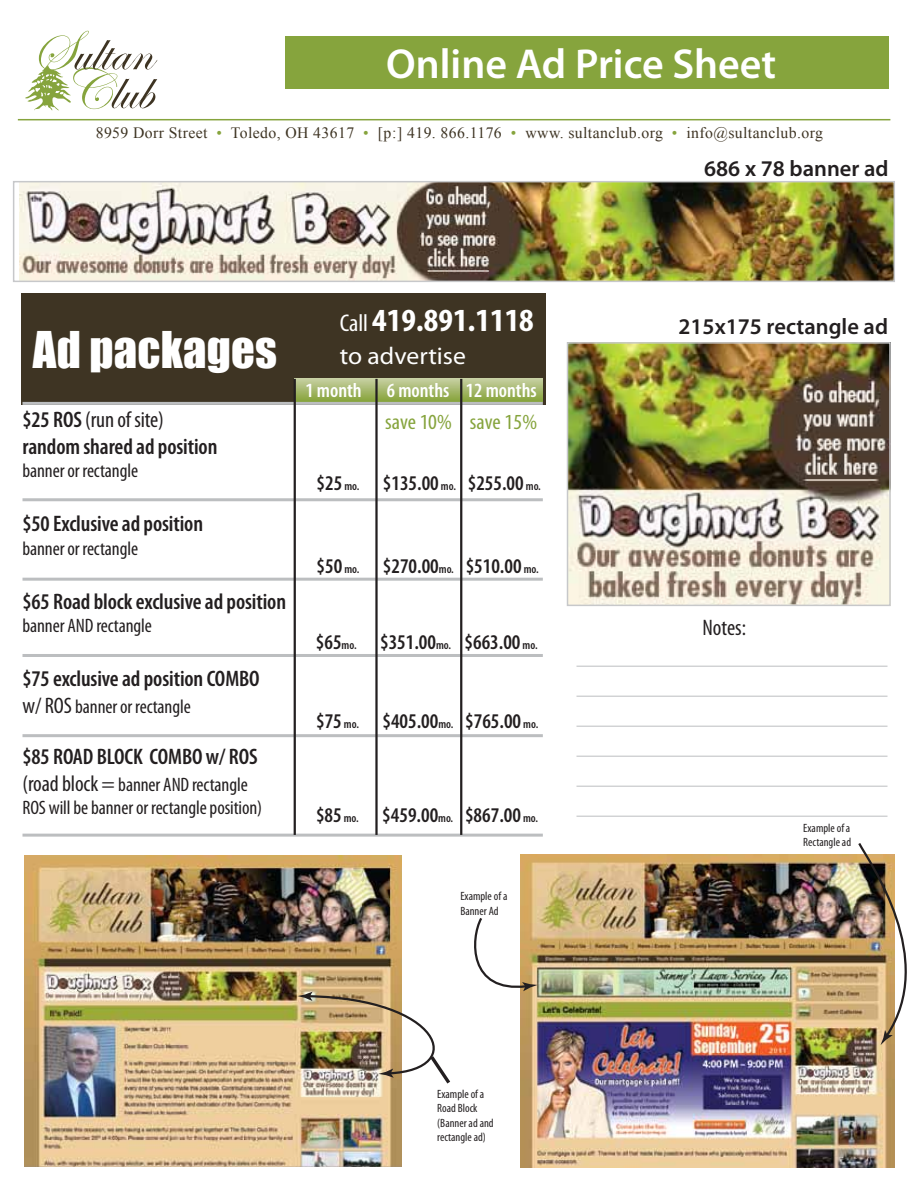
<style>
.page{position:relative;width:918px;height:1188px;background:#fff}
.page>*{position:absolute;margin:0;border:0;box-sizing:border-box;transform-origin:0 0}
.t1{font:46.5px "Impact";letter-spacing:.005em;color:#fff}
.t2{font:600 42px "Myriad Pro";color:#fff}
.t3{font:700 condensed 32.4px "Myriad Pro";color:#fff;scale:1.06 1}
.t4{font:24.3px "Myriad Pro";color:#fff;scale:1.06 1}
.t5{font:600 condensed 22.5px/27px "Myriad Pro";letter-spacing:-.005em;color:#231f20}
.t6{font:600 22.5px "Myriad Pro";color:#231f20}
.t7{font:condensed 22.5px "Myriad Pro";color:#231f20}
.t8{font:condensed 21.6px "Myriad Pro";letter-spacing:-.005em;color:#86a43d;scale:1.06 1}
.t9{font:600 condensed 21px "Myriad Pro";color:#231f20}
.t10{font:600 condensed 20.25px "Myriad Pro";color:#fff}
.t11{font:condensed 19.5px/23.4px "Myriad Pro";letter-spacing:-.005em;color:#231f20}
.t12{font:15.75px "Times New Roman";letter-spacing:.025em;color:#3e3423}
.t13{font:condensed 12px/14.4px "Myriad Pro";color:#231f20}
.s1{color:#86a43d}
.s2{font-weight:400}
.s3{font-size:22.5px}
.s4{font-weight:400;font-size:24.3px}
.s5{font-size:12px}
</style>
<div class="page">
<div style="left:21px;top:293px;width:525px;height:112px;background:#3e3423"></div>
<div style="left:295px;top:379px;width:248px;height:22px;background:linear-gradient(to bottom,#c5ce9f,#8ba642)"></div>
<div style="left:285px;top:37px;width:604px;height:52px;background:#86a43d"></div>
<hr style="left:18px;top:119px;width:872px;height:1px;background:#86a43d">
<svg style="left:25px;top:31px;width:132px;height:80px"></svg>
<img style="left:20px;top:184px;width:872px;height:95px">
<img style="left:570px;top:345px;width:318px;height:258px">
<div style="left:13px;top:181px;width:882px;height:101px;border:2px solid #c7c8ca"></div>
<div style="left:567px;top:342px;width:324px;height:264px;border:2px solid #c7c8ca"></div>
<img style="left:25px;top:855px;width:376px;height:312px">
<hr style="left:22px;top:498px;width:521px;height:3px;background:#bcbec0">
<hr style="left:22px;top:402px;width:521px;height:3px;background:#bcbec0">
<hr style="left:22px;top:578px;width:521px;height:3px;background:#bcbec0">
<hr style="left:22px;top:654px;width:521px;height:3px;background:#bcbec0">
<hr style="left:576px;top:666px;width:312px;height:1px;background:#bcbec0">
<hr style="left:576px;top:696px;width:312px;height:1px;background:#bcbec0">
<hr style="left:576px;top:726px;width:312px;height:1px;background:#bcbec0">
<hr style="left:576px;top:756px;width:312px;height:1px;background:#bcbec0">
<hr style="left:576px;top:786px;width:312px;height:1px;background:#bcbec0">
<hr style="left:576px;top:816px;width:312px;height:1px;background:#bcbec0">
<hr style="left:22px;top:734px;width:521px;height:3px;background:#bcbec0">
<hr style="left:22px;top:834px;width:521px;height:3px;background:#bcbec0">
<hr style="left:460px;top:379px;width:2px;height:456px;background:#231f20">
<hr style="left:375px;top:379px;width:3px;height:456px;background:#231f20">
<hr style="left:294px;top:379px;width:2px;height:456px;background:#231f20">
<img style="left:521px;top:854px;width:374px;height:313px">
<img style="left:297px;top:915px;width:241px;height:172px">
<img style="left:856px;top:843px;width:51px;height:202px">
<h2 class="t2" style="left:386px;top:37px;width:392px">Online Ad Price Sheet</h2>
<p class="t12" style="left:96px;top:123px;width:729px">8959 Dorr Street <span class="s1">•</span> Toledo, OH 43617 <span class="s1">•</span> [p:] 419. 866.1176 <span class="s1">•</span> www. sultanclub.org <span class="s1">•</span> info@sultanclub.org</p>
<h1 class="t1" style="left:33px;top:314px;width:246px">Ad packages</h1>
<p class="t5" style="left:22px;top:406px;width:197px">$25 ROS <span class="s2">(run of site) </span>random shared ad position</p>
<p class="t11" style="left:22px;top:459px;width:117px">banner or rectangle</p>
<p class="t5" style="left:22px;top:510px;width:182px">$50 Exclusive ad position</p>
<p class="t11" style="left:22px;top:536px;width:117px">banner or rectangle</p>
<p class="t5" style="left:22px;top:587px;width:265px">$65 Road block exclusive ad position</p>
<p class="t11" style="left:22px;top:614px;width:131px">banner AND rectangle</p>
<p class="t5" style="left:22px;top:665px;width:239px">$75 exclusive ad position COMBO</p>
<p class="t11" style="left:22px;top:695px;width:170px"><span class="s3">w/ ROS</span> banner or rectangle</p>
<p class="t5" style="left:22px;top:742px;width:237px">$85 ROAD BLOCK COMBO w/ ROS</p>
<p class="t11" style="left:22px;top:772px;width:241px"><span class="s3">(road block =</span> banner AND rectangle<br>ROS will be banner or rectangle position)</p>
<h3 class="t3" style="left:340px;top:300px;width:185px"><span class="s4">Call</span> 419.891.1118</h3>
<p class="t4" style="left:340px;top:341px;width:120px">to advertise</p>
<p class="t10" style="left:305px;top:378px;width:233px">1 month 6 months 12 months</p>
<p class="t8" style="left:385px;top:408px;width:145px">save 10% save 15%</p>
<p class="t9" style="left:317px;top:470px;width:226px">$25 <span class="s5">mo.</span> $135.00 <span class="s5">mo.</span> $255.00 <span class="s5">mo.</span></p>
<p class="t9" style="left:317px;top:553px;width:224px">$50 <span class="s5">mo.</span> $270.00<span class="s5">mo.</span> $510.00 <span class="s5">mo.</span></p>
<p class="t9" style="left:316px;top:629px;width:223px">$65<span class="s5">mo.</span> $351.00<span class="s5">mo.</span> $663.00 <span class="s5">mo.</span></p>
<p class="t9" style="left:316px;top:708px;width:224px">$75 <span class="s5">mo.</span> $405.00<span class="s5">mo.</span> $765.00 <span class="s5">mo.</span></p>
<p class="t9" style="left:316px;top:803px;width:224px">$85 <span class="s5">mo.</span> $459.00<span class="s5">mo.</span> $867.00 <span class="s5">mo.</span></p>
<p class="t13" style="left:460px;top:889px;width:49px">Example of a<br>Banner Ad</p>
<p class="t13" style="left:437px;top:1086px;width:58px">Example of a<br>Road Block (Banner ad and rectangle ad)</p>
<p class="t6" style="left:704px;top:154px;width:186px">686 x 78 banner ad</p>
<p class="t6" style="left:679px;top:312px;width:211px">215x175 rectangle ad</p>
<p class="t7" style="left:703px;top:614px;width:45px">Notes:</p>
<p class="t13" style="left:803px;top:820px;width:49px">Example of a<br>Rectangle ad</p>
</div>
